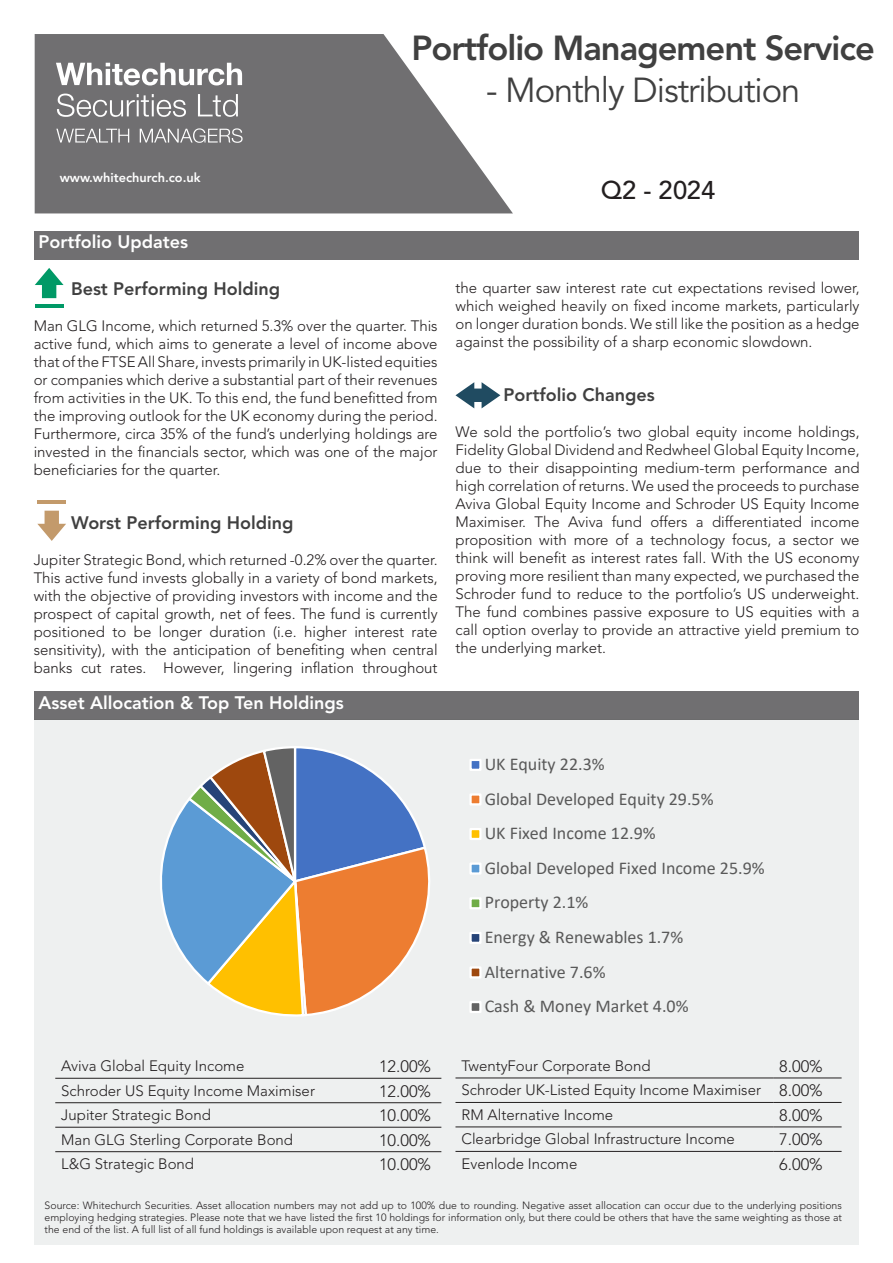
<style>
.page{position:relative;width:893px;height:1263px;background:#fff}
.page>*{position:absolute;margin:0;border:0;box-sizing:border-box;transform-origin:0 0}
.t1{font:800 34.5px "Avenir LT Std";letter-spacing:-.03em;color:#404040}
.t2{font:34.5px "Avenir LT Std";letter-spacing:-.03em;color:#404040}
.t3{font:500 25.5px "Avenir LT Std";color:#231f20}
.t4{font:18px/34.7px "Calibri";color:#595959}
.t5{font:800 18px "Avenir LT Std";color:#404040}
.t6{font:800 18px "Avenir LT Std";color:#fff}
.t7{font:300 16.5px "Avenir LT Std";color:#231f20}
.t8{font:300 15px/18px "Avenir LT Std";color:#231f20;text-align:justify}
.t9{font:800 12.75px "Avenir LT Std";color:#fff}
.t10{font:300 10.5px/12px "Avenir LT Std";color:#231f20;text-align:justify}
</style>
<div class="page">
<div style="left:34px;top:720px;width:825px;height:525px;background:#eef0f0"></div>
<div style="left:34px;top:231px;width:825px;height:28px;background:#706f71"></div>
<svg style="left:35px;top:34px;width:478px;height:179px;fill:#706f71"></svg>
<svg style="left:56px;top:128px;width:187px;height:15px;background:#929192"></svg>
<svg style="left:57px;top:94px;width:181px;height:23px;background:#909091"></svg>
<svg style="left:56px;top:63px;width:186px;height:22px"></svg>
<div style="left:34px;top:691px;width:825px;height:29px;background:#706f71"></div>
<hr style="left:55px;top:1078px;width:318px;height:1px;background:#231f20">
<hr style="left:373px;top:1078px;width:68px;height:1px;background:#231f20">
<hr style="left:55px;top:1102px;width:318px;height:1px;background:#231f20">
<hr style="left:373px;top:1102px;width:68px;height:1px;background:#231f20">
<hr style="left:55px;top:1127px;width:318px;height:1px;background:#231f20">
<hr style="left:373px;top:1127px;width:68px;height:1px;background:#231f20">
<hr style="left:55px;top:1151px;width:318px;height:1px;background:#231f20">
<hr style="left:373px;top:1151px;width:68px;height:1px;background:#231f20">
<hr style="left:455px;top:1102px;width:318px;height:1px;background:#231f20">
<hr style="left:773px;top:1102px;width:69px;height:1px;background:#231f20">
<hr style="left:455px;top:1127px;width:318px;height:1px;background:#231f20">
<hr style="left:773px;top:1127px;width:69px;height:1px;background:#231f20">
<hr style="left:455px;top:1078px;width:318px;height:1px;background:#231f20">
<hr style="left:773px;top:1078px;width:69px;height:1px;background:#231f20">
<hr style="left:455px;top:1151px;width:318px;height:1px;background:#231f20">
<hr style="left:773px;top:1151px;width:69px;height:1px;background:#231f20">
<svg style="left:35px;top:268px;width:29px;height:30px"></svg>
<hr style="left:35px;top:305px;width:29px;height:3px;background:#096">
<svg style="left:37px;top:511px;width:29px;height:30px"></svg>
<hr style="left:37px;top:501px;width:29px;height:3px;background:#c39a6b">
<svg style="left:455px;top:382px;width:45px;height:26px"></svg>
<svg style="left:160px;top:746px;width:270px;height:270px"></svg>
<div style="left:469px;top:759px;width:13px;height:12px;background:#4472c4;border:2px solid #fff"></div>
<div style="left:469px;top:793px;width:13px;height:12px;background:#ed7d31;border:2px solid #fff"></div>
<div style="left:469px;top:828px;width:13px;height:12px;background:#ffc000;border:2px solid #fff"></div>
<div style="left:469px;top:862px;width:13px;height:13px;background:#5b9bd5;border:2px solid #fff"></div>
<div style="left:469px;top:897px;width:13px;height:12px;background:#70ad47;border:2px solid #fff"></div>
<div style="left:469px;top:932px;width:13px;height:12px;background:#264478;border:2px solid #fff"></div>
<div style="left:469px;top:966px;width:13px;height:12px;background:#9e480e;border:2px solid #fff"></div>
<div style="left:469px;top:1001px;width:13px;height:12px;background:#636363;border:2px solid #fff"></div>
<p class="t9" style="left:60px;top:170px;width:142px">www.whitechurch.co.uk</p>
<p class="t6" style="left:39px;top:232px;width:151px">Portfolio Updates</p>
<p class="t1" style="left:411px;top:28px;width:465px">Portfolio Management Service</p>
<p class="t2" style="left:486px;top:70px;width:316px">- Monthly Distribution</p>
<h2 class="t3" style="left:601px;top:175px;width:116px">Q2 - 2024</h2>
<p class="t5" style="left:71px;top:278px;width:211px">Best Performing Holding</p>
<p class="t8" style="left:34px;top:317px;width:405px">Man GLG Income, which returned 5.3% over the quarter. This active fund, which aims to generate a level of income above that of the FTSE All Share, invests primarily in UK-listed equities or companies which derive a substantial part of their revenues from activities in the UK. To this end, the fund benefitted from the improving outlook for the UK economy during the period.<br>Furthermore, circa 35% of the fund’s underlying holdings are invested in the financials sector, which was one of the major beneficiaries for the quarter.</p>
<p class="t5" style="left:71px;top:512px;width:224px">Worst Performing Holding</p>
<p class="t8" style="left:34px;top:551px;width:405px">Jupiter Strategic Bond, which returned -0.2% over the quarter.<br>This active fund invests globally in a variety of bond markets, with the objective of providing investors with income and the prospect of capital growth, net of fees. The fund is currently positioned to be longer duration (i.e. higher interest rate sensitivity), with the anticipation of benefiting when central banks cut rates. However, lingering inflation throughout</p>
<p class="t6" style="left:38px;top:692px;width:307px">Asset Allocation &amp; Top Ten Holdings</p>
<p class="t8" style="left:61px;top:1057px;width:185px">Aviva Global Equity Income</p>
<p class="t7" style="left:379px;top:1056px;width:54px">12.00%</p>
<p class="t8" style="left:61px;top:1081px;width:255px">Schroder US Equity Income Maximiser</p>
<p class="t7" style="left:379px;top:1081px;width:54px">12.00%</p>
<p class="t8" style="left:61px;top:1106px;width:151px">Jupiter Strategic Bond</p>
<p class="t7" style="left:379px;top:1106px;width:54px">10.00%</p>
<p class="t8" style="left:61px;top:1130px;width:233px">Man GLG Sterling Corporate Bond</p>
<p class="t7" style="left:379px;top:1130px;width:54px">10.00%</p>
<p class="t8" style="left:61px;top:1155px;width:134px">L&amp;G Strategic Bond</p>
<p class="t7" style="left:379px;top:1155px;width:54px">10.00%</p>
<p class="t8" style="left:456px;top:279px;width:405px">the quarter saw interest rate cut expectations revised lower, which weighed heavily on fixed income markets, particularly on longer duration bonds. We still like the position as a hedge against the possibility of a sharp economic slowdown.</p>
<p class="t5" style="left:504px;top:384px;width:153px">Portfolio Changes</p>
<p class="t8" style="left:456px;top:423px;width:405px">We sold the portfolio’s two global equity income holdings, Fidelity Global Dividend and Redwheel Global Equity Income, due to their disappointing medium-term performance and high correlation of returns. We used the proceeds to purchase Aviva Global Equity Income and Schroder US Equity Income Maximiser. The Aviva fund offers a differentiated income proposition with more of a technology focus, a sector we think will benefit as interest rates fall. With the US economy proving more resilient than many expected, we purchased the Schroder fund to reduce to the portfolio’s US underweight.<br>The fund combines passive exposure to US equities with a call option overlay to provide an attractive yield premium to the underlying market.</p>
<p class="t4" style="left:485px;top:746px;width:281px">UK Equity 22.3%<br>Global Developed Equity 29.5%<br>UK Fixed Income 12.9%<br>Global Developed Fixed Income 25.9%<br>Property 2.1%<br>Energy &amp; Renewables 1.7%<br>Alternative 7.6%<br>Cash &amp; Money Market 4.0%</p>
<p class="t8" style="left:461px;top:1057px;width:191px">TwentyFour Corporate Bond</p>
<p class="t7" style="left:779px;top:1056px;width:45px">8.00%</p>
<p class="t8" style="left:461px;top:1081px;width:301px">Schroder UK-Listed Equity Income Maximiser</p>
<p class="t7" style="left:779px;top:1081px;width:45px">8.00%</p>
<p class="t8" style="left:461px;top:1106px;width:153px">RM Alternative Income</p>
<p class="t7" style="left:779px;top:1105px;width:45px">8.00%</p>
<p class="t8" style="left:461px;top:1130px;width:275px">Clearbridge Global Infrastructure Income</p>
<p class="t7" style="left:779px;top:1130px;width:45px">7.00%</p>
<p class="t8" style="left:461px;top:1154px;width:117px">Evenlode Income</p>
<p class="t7" style="left:779px;top:1154px;width:45px">6.00%</p>
<p class="t10" style="left:45px;top:1199px;width:799px">Source: Whitechurch Securities. Asset allocation numbers may not add up to 100% due to rounding. Negative asset allocation can occur due to the underlying positions employing hedging strategies. Please note that we have listed the first 10 holdings for information only, but there could be others that have the same weighting as those at the end of the list. A full list of all fund holdings is available upon request at any time.</p>
</div>
